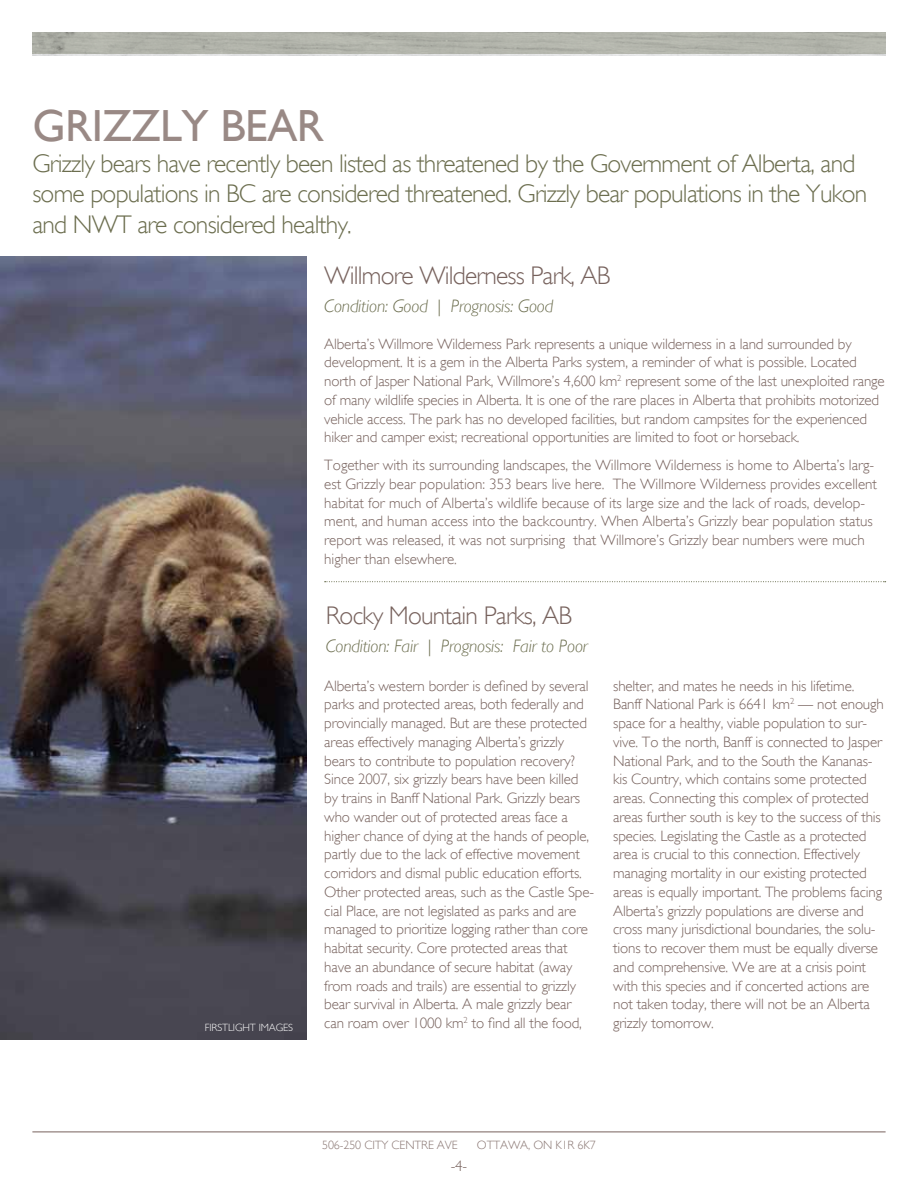
<style>
.page{position:relative;width:918px;height:1188px;background:#fff}
.page>*{position:absolute;margin:0;border:0;box-sizing:border-box;transform-origin:0 0}
.t1{font:45px "Gill Sans";letter-spacing:-.01em;color:#998985}
.t2{font:300 25.5px/30.6px "Gill Sans";letter-spacing:-.03em;color:#6c6e4f}
.t3{font:300 25.5px "Gill Sans";letter-spacing:-.03em;color:#77625d}
.t4{font:italic 300 18px "Gill Sans";letter-spacing:-.01em;color:#6c6e4f}
.t5{font:300 15px/18.8px "Gill Sans";letter-spacing:-.01em;color:#77625d}
.t6{font:300 12px "Gill Sans";letter-spacing:-.01em;color:#887571}
.t7{font:300 10.5px "Gill Sans";letter-spacing:-.01em;color:#fff}
</style>
<div class="page">
<hr style="left:32px;top:1131px;width:854px;height:1px;background:#77625d">
<img style="left:0;top:257px;width:306px;height:782px">
<svg style="left:325px;top:581px;width:561px;height:1px"></svg>
<h1 class="t1" style="left:32px;top:100px;width:293px">GRIZZLY BEAR</h1>
<h2 class="t2" style="left:32px;top:148px;width:837px">Grizzly bears have recently been listed as threatened by the Government of Alberta, and some populations in BC are considered threatened. Grizzly bear populations in the Yukon and NWT are considered healthy.</h2>
<h2 class="t3" style="left:324px;top:261px;width:288px">Willmore Wilderness Park, AB</h2>
<p class="t4" style="left:324px;top:295px;width:230px">Condition: Good | Prognosis: Good</p>
<p class="t5" style="left:324px;top:334px;width:562px">Alberta’s Willmore Wilderness Park represents a unique wilderness in a land surrounded by development. It is a gem in the Alberta Parks system, a reminder of what is possible. Located north of Jasper National Park, Willmore’s 4,600 km<sup>2</sup> represent some of the last unexploited range of many wildlife species in Alberta. It is one of the rare places in Alberta that prohibits motorized vehicle access. The park has no developed facilities, but random campsites for the experienced hiker and camper exist; recreational opportunities are limited to foot or horseback.</p>
<p class="t5" style="left:324px;top:456px;width:555px">Together with its surrounding landscapes, the Willmore Wilderness is home to Alberta’s larg&shy;est Grizzly bear population: 353 bears live here. The Willmore Wilderness provides excellent habitat for much of Alberta’s wildlife because of its large size and the lack of roads, develop&shy;ment, and human access into the backcountry. When Alberta’s Grizzly bear population status report was released, it was not surprising that Willmore’s Grizzly bear numbers were much higher than elsewhere.</p>
<p class="t7" style="left:205px;top:1021px;width:61px">firstlight images</p>
<h2 class="t3" style="left:326px;top:601px;width:248px">Rocky Mountain Parks, AB</h2>
<p class="t4" style="left:326px;top:636px;width:263px">Condition: Fair | Prognosis: Fair to Poor</p>
<p class="t5" style="left:324px;top:676px;width:271px">Alberta’s western border is defined by several parks and protected areas, both federally and provincially managed. But are these protected areas effectively managing Alberta’s grizzly bears to contribute to population recovery?<br>Since 2007, six grizzly bears have been killed by trains in Banff National Park. Grizzly bears who wander out of protected areas face a higher chance of dying at the hands of people, partly due to the lack of effective movement corridors and dismal public education efforts.<br>Other protected areas, such as the Castle Spe&shy;cial Place, are not legislated as parks and are managed to prioritize logging rather than core habitat security. Core protected areas that have an abundance of secure habitat (away from roads and trails) are essential to grizzly bear survival in Alberta. A male grizzly bear can roam over 1000 km<sup>2</sup> to find all the food,</p>
<p class="t5" style="left:613px;top:676px;width:272px">shelter, and mates he needs in his lifetime.<br>Banff National Park is 6641 km<sup>2</sup> — not enough space for a healthy, viable population to sur&shy;vive. To the north, Banff is connected to Jasper National Park, and to the South the Kananas&shy;kis Country, which contains some protected areas. Connecting this complex of protected areas further south is key to the success of this species. Legislating the Castle as a protected area is crucial to this connection. Effectively managing mortality in our existing protected areas is equally important. The problems facing Alberta’s grizzly populations are diverse and cross many jurisdictional boundaries, the solu&shy;tions to recover them must be equally diverse and comprehensive. We are at a crisis point with this species and if concerted actions are not taken today, there will not be an Alberta grizzly tomorrow.</p>
<p class="t6" style="left:322px;top:1138px;width:78px">506-250 City Cen</p>
<p class="t6" style="left:414px;top:1138px;width:38px">tre Ave</p>
<p class="t6" style="left:477px;top:1138px;width:34px">Ottawa</p>
<p class="t6" style="left:528px;top:1138px;width:69px">, ON K1R 6K7</p>
<p class="t5" style="left:451px;top:1157px;width:18px">-4-</p>
</div>
